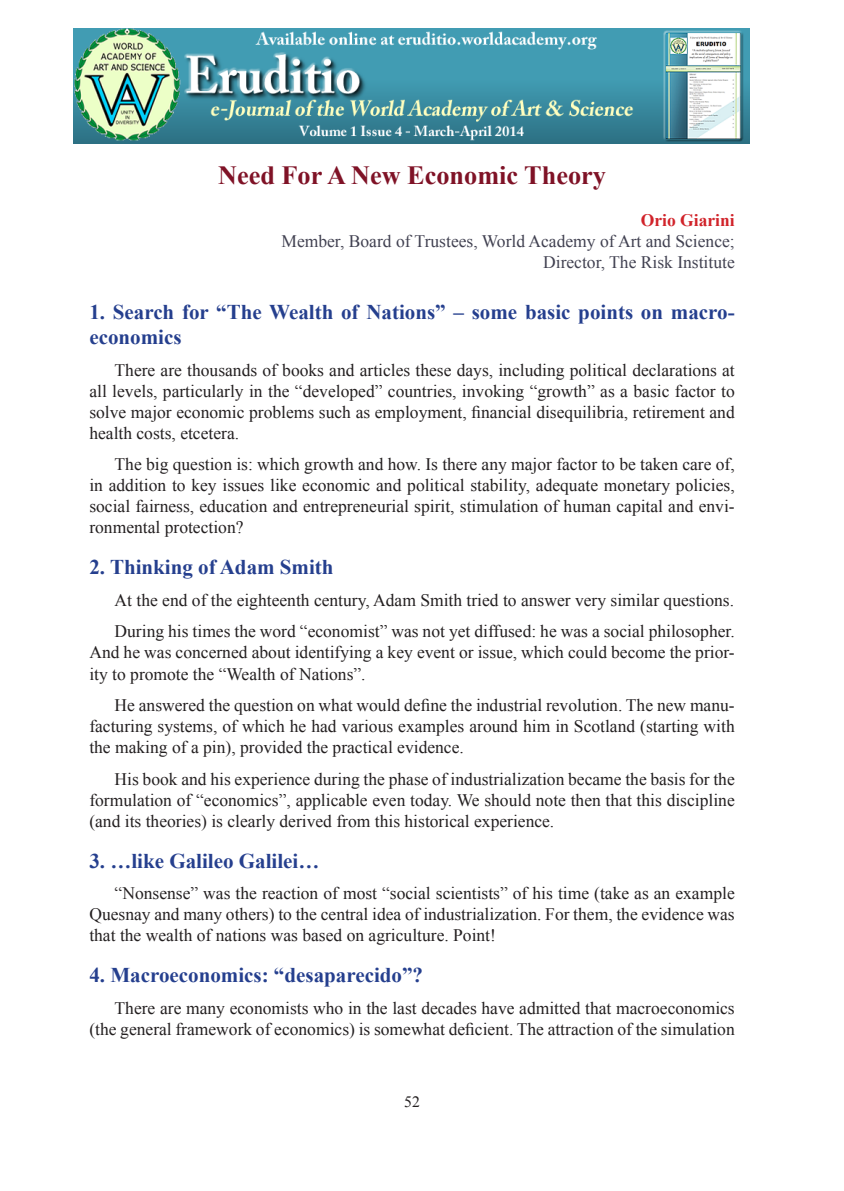
<style>
.page{position:relative;width:844px;height:1191px;background:#fff}
.page>*{position:absolute;margin:0;border:0;box-sizing:border-box;transform-origin:0 0}
.t1{font:700 26.25px "Times New Roman";color:#7f1226}
.t2{font:700 21px/25.2px "Times New Roman";color:#253f8e}
.t3{font:17.5px/21px "Times New Roman";color:#231f20;text-align:justify}
.t4{font:17.5px/21px "Times New Roman";color:#414151;text-align:right}
.t5{font:700 17.5px "Times New Roman";color:#d1232a}
.t6{font:15.75px "Times New Roman";color:#231f20}
</style>
<div class="page">
<img style="left:74px;top:28px;width:674px;height:116px">
<h1 class="t1" style="left:218px;top:157px;width:389px">Need For A New Economic Theory</h1>
<p class="t5" style="left:640px;top:208px;width:95px">Orio Giarini</p>
<p class="t4" style="left:281px;top:230px;width:454px">Member, Board of Trustees, World Academy of Art and Science;<br>Director, The Risk Institute</p>
<p class="t2" style="left:89px;top:299px;width:646px">1. Search for “The Wealth of Nations” – some basic points on macro&shy;economics</p>
<p class="t3" style="left:89px;top:359px;width:646px;text-indent:25px">There are thousands of books and articles these days, including political declarations at all levels, particularly in the “developed” countries, invoking “growth” as a basic factor to solve major economic problems such as employment, financial disequilibria, retirement and health costs, etcetera.</p>
<p class="t3" style="left:89px;top:454px;width:646px;text-indent:25px">The big question is: which growth and how. Is there any major factor to be taken care of, in addition to key issues like economic and political stability, adequate monetary policies, social fairness, education and entrepreneurial spirit, stimulation of human capital and envi&shy;ronmental protection?</p>
<p class="t2" style="left:89px;top:554px;width:246px">2. Thinking of Adam Smith</p>
<p class="t3" style="left:114px;top:584px;width:621px;line-height:31.5px">At the end of the eighteenth century, Adam Smith tried to answer very similar questions.<br>During his times the word “economist” was not yet diffused: he was a social philosopher.</p>
<p class="t3" style="left:89px;top:642px;width:646px">And he was concerned about identifying a key event or issue, which could become the prior&shy;ity to promote the “Wealth of Nations”.</p>
<p class="t3" style="left:89px;top:694px;width:646px;text-indent:25px">He answered the question on what would define the industrial revolution. The new manu&shy;facturing systems, of which he had various examples around him in Scotland (starting with the making of a pin), provided the practical evidence.</p>
<p class="t3" style="left:89px;top:768px;width:646px;text-indent:25px">His book and his experience during the phase of industrialization became the basis for the formulation of “economics”, applicable even today. We should note then that this discipline (and its theories) is clearly derived from this historical experience.</p>
<p class="t2" style="left:89px;top:847px;width:231px">3. …like Galileo Galilei…</p>
<p class="t3" style="left:89px;top:882px;width:646px;text-indent:25px">“Nonsense” was the reaction of most “social scientists” of his time (take as an example Quesnay and many others) to the central idea of industrialization. For them, the evidence was that the wealth of nations was based on agriculture. Point!</p>
<p class="t2" style="left:89px;top:961px;width:335px">4. Macroeconomics: “desaparecido”?</p>
<p class="t3" style="left:89px;top:997px;width:646px;text-align:right">There are many economists who in the last decades have admitted that macroeconomics (the general framework of economics) is somewhat deficient. The attraction of the simulation</p>
<p class="t6" style="left:404px;top:1090px;width:17px">52</p>
</div>
